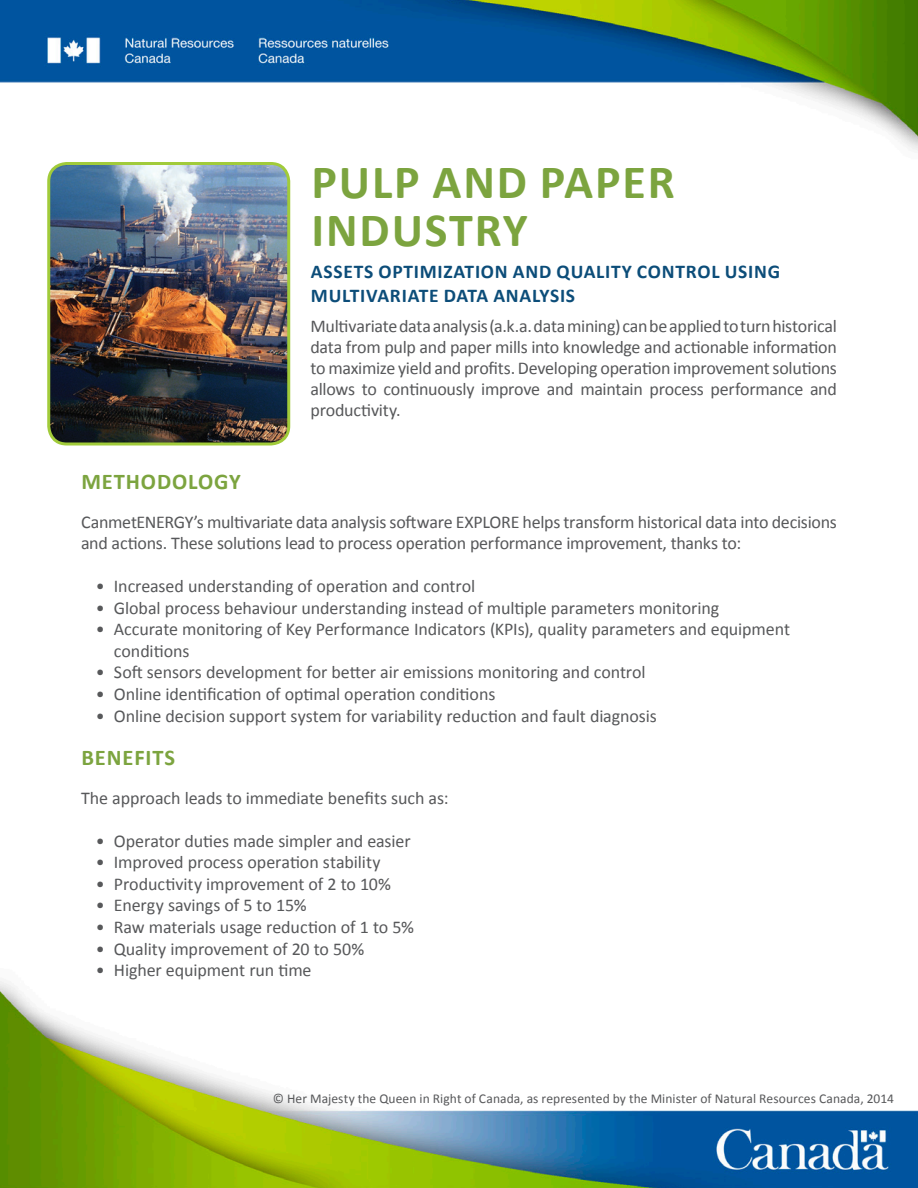
<style>
.page{position:relative;width:918px;height:1188px;background:#fff}
.page>*{position:absolute;margin:0;border:0;box-sizing:border-box;transform-origin:0 0}
.t1{font:700 48px/48px "Calibri";letter-spacing:.04em;color:#7ca43f}
.t2{font:700 22.5px "Calibri";letter-spacing:.04em;color:#7ca43f}
.t3{font:700 19.5px/23.4px "Calibri";letter-spacing:.04em;color:#0c4d79}
.t4{font:18px/21px "Calibri";letter-spacing:-.01em;color:#57585a}
.t5{font:13.5px "Calibri";letter-spacing:.005em;color:#57585a}
</style>
<div class="page">
<img style="left:0;top:0;width:918px;height:1188px">
<img style="left:49px;top:164px;width:240px;height:280px">
<div style="left:47px;top:162px;width:243px;height:284px;border:3px solid #a1cb3a;border-radius:18px"></div>
<h1 class="t1" style="left:311px;top:158px;width:365px">PULP AND PAPER<br>INDUSTRY</h1>
<h2 class="t3" style="left:311px;top:260px;width:471px">ASSETS OPTIMIZATION AND QUALITY CONTROL USING<br>MULTIVARIATE DATA ANALYSIS</h2>
<p class="t4" style="left:310px;top:315px;width:528px;text-align:justify">Multivariate data analysis (a.k.a. data mining) can be applied to turn historical data from pulp and paper mills into knowledge and actionable information to maximize yield and profits. Developing operation improvement solutions allows to continuously improve and maintain process performance and productivity.</p>
<h3 class="t2" style="left:81px;top:468px;width:161px">METHODOLOGY</h3>
<p class="t4" style="left:81px;top:512px;width:757px">CanmetENERGY’s multivariate data analysis software EXPLORE helps transform historical data into decisions and actions. These solutions lead to process operation performance improvement, thanks to:</p>
<p class="t4" style="left:96px;top:576px;width:381px">• Increased understanding of operation and control</p>
<p class="t4" style="left:96px;top:597px;width:625px">• Global process behaviour understanding instead of multiple parameters monitoring</p>
<p class="t4" style="left:114px;top:618px;width:678px;line-height:21.6px;text-indent:-18px">• Accurate monitoring of Key Performance Indicators (KPIs), quality parameters and equipment conditions</p>
<p class="t4" style="left:96px;top:662px;width:551px">• Soft sensors development for better air emissions monitoring and control</p>
<p class="t4" style="left:96px;top:684px;width:401px">• Online identification of optimal operation conditions</p>
<p class="t4" style="left:96px;top:705px;width:562px">• Online decision support system for variability reduction and fault diagnosis</p>
<h3 class="t2" style="left:81px;top:743px;width:95px">BENEFITS</h3>
<p class="t4" style="left:81px;top:788px;width:369px">The approach leads to immediate benefits such as:</p>
<p class="t4" style="left:96px;top:830px;width:316px">• Operator duties made simpler and easier</p>
<p class="t4" style="left:96px;top:852px;width:286px">• Improved process operation stability</p>
<p class="t4" style="left:96px;top:873px;width:297px">• Productivity improvement of 2 to 10%</p>
<p class="t4" style="left:96px;top:895px;width:212px">• Energy savings of 5 to 15%</p>
<p class="t4" style="left:96px;top:917px;width:320px">• Raw materials usage reduction of 1 to 5%</p>
<p class="t4" style="left:96px;top:938px;width:270px">• Quality improvement of 20 to 50%</p>
<p class="t4" style="left:96px;top:960px;width:217px">• Higher equipment run time</p>
<p class="t5" style="left:273px;top:1090px;width:623px">© Her Majesty the Queen in Right of Canada, as represented by the Minister of Natural Resources Canada, 2014</p>
</div>
